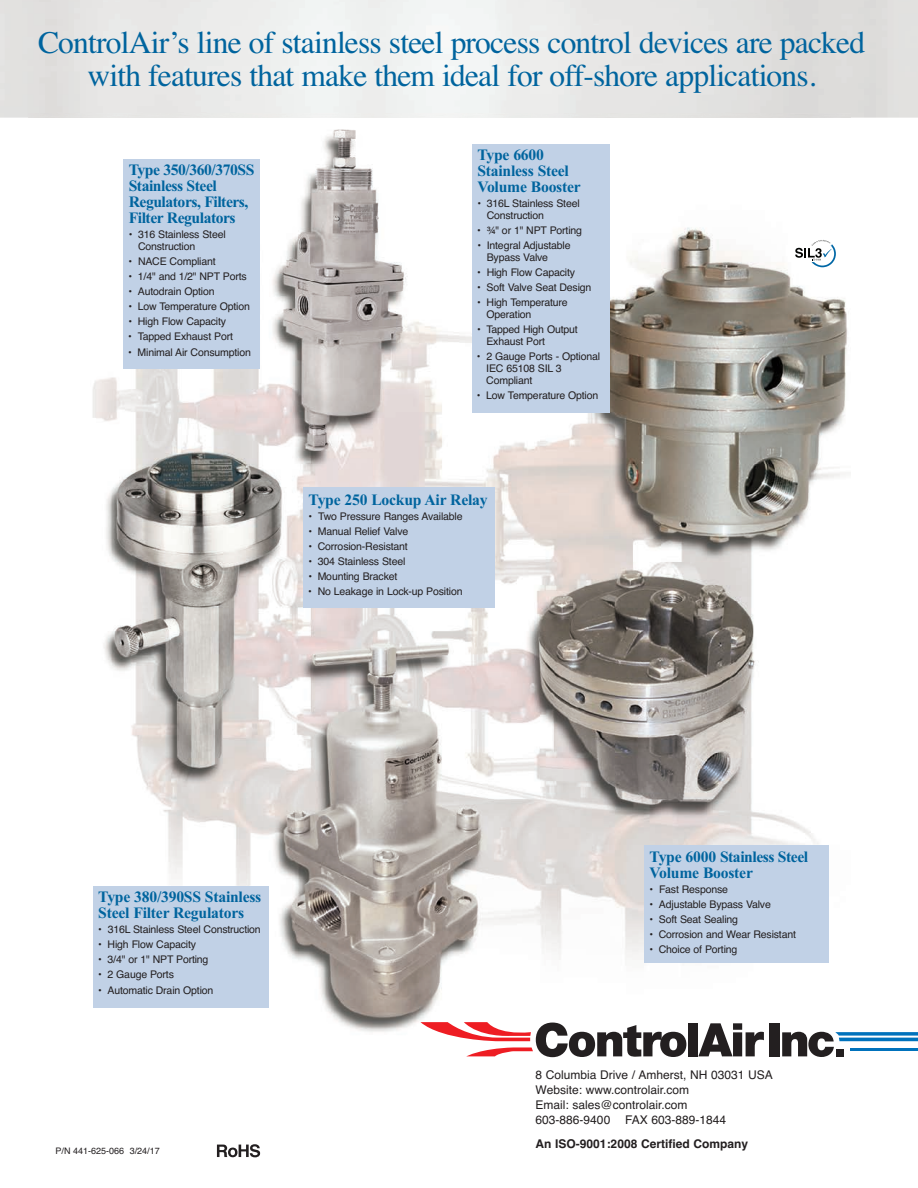
<style>
.page{position:relative;width:918px;height:1188px;background:#fff}
.page>*{position:absolute;margin:0;border:0;box-sizing:border-box;transform-origin:0 0}
.t1{font:31.5px/33px "Times";letter-spacing:-.025em;color:#00649e;text-align:center}
.t2{font:700 15.75px/15.8px "Times New Roman";letter-spacing:-.015em;color:#00649e}
.t3{font:12px/15px "Helvetica";color:#231f20}
.t4{font:700 12px "Helvetica";color:#231f20}
.t5{font:10.5px/11.9px "Helvetica";letter-spacing:-.015em;color:#231f20}
.t6{font:9px "Helvetica";color:#231f20}
</style>
<div class="page">
<img style="left:93px;top:129px;width:755px;height:929px">
<div style="left:472px;top:144px;width:137px;height:269px;background:#c1d1e6"></div>
<div style="left:644px;top:846px;width:185px;height:117px;background:#c1d1e6"></div>
<div style="left:93px;top:886px;width:175px;height:121px;background:#c1d1e6"></div>
<div style="left:303px;top:487px;width:192px;height:121px;background:#c1d1e6"></div>
<div style="left:123px;top:159px;width:137px;height:210px;background:#c1d1e6"></div>
<div style="left:689px;top:1023px;width:9px;height:33px;background:#231f20"></div>
<svg style="left:698px;top:1023px;width:66px;height:33px"></svg>
<div style="left:770px;top:1023px;width:10px;height:33px;background:#231f20"></div>
<svg style="left:420px;top:1022px;width:266px;height:35px"></svg>
<svg style="left:782px;top:1032px;width:136px;height:25px"></svg>
<hr style="left:850px;top:1049px;width:68px;height:2px;background:#0072bc">
<svg style="left:217px;top:1144px;width:43px;height:13px"></svg>
<svg style="left:795px;top:240px;width:41px;height:27px"></svg>
<h1 class="t1" style="left:38px;top:25px;width:829px">ControlAir’s line of stainless steel process control devices are packed with features that make them ideal for off-shore applications.</h1>
<h2 class="t2" style="left:129px;top:162px;width:127px">Type 350/360/370SS<br>Stainless Steel<br>Regulators, Filters,<br>Filter Regulators</h2>
<p class="t5" style="left:138px;top:228px;width:89px;text-indent:-9px">• 316 Stainless Steel<br>Construction</p>
<p class="t5" style="left:129px;top:255px;width:89px">• NACE Compliant</p>
<p class="t5" style="left:129px;top:270px;width:120px">• 1/4" and 1/2" NPT Ports</p>
<p class="t5" style="left:129px;top:286px;width:88px">• Autodrain Option</p>
<p class="t5" style="left:128px;top:301px;width:123px">• Low Temperature Option</p>
<p class="t5" style="left:128px;top:316px;width:99px">• High Flow Capacity</p>
<p class="t5" style="left:128px;top:331px;width:106px">• Tapped Exhaust Port</p>
<p class="t5" style="left:128px;top:346px;width:124px">• Minimal Air Consumption</p>
<h2 class="t2" style="left:477px;top:147px;width:105px">Type 6600<br>Stainless Steel<br>Volume Booster</h2>
<p class="t5" style="left:487px;top:198px;width:95px;text-indent:-9px">• 316L Stainless Steel<br>Construction</p>
<p class="t5" style="left:477px;top:225px;width:106px">• ¾" or 1" NPT Porting</p>
<p class="t5" style="left:487px;top:240px;width:85px;text-indent:-9px">• Integral Adjustable<br>Bypass Valve</p>
<p class="t5" style="left:477px;top:267px;width:99px">• High Flow Capacity</p>
<p class="t5" style="left:477px;top:282px;width:116px">• Soft Valve Seat Design</p>
<p class="t5" style="left:487px;top:297px;width:83px;text-indent:-9px">• High Temperature<br>Operation</p>
<p class="t5" style="left:486px;top:324px;width:93px;text-indent:-9px">• Tapped High Output<br>Exhaust Port</p>
<p class="t5" style="left:486px;top:351px;width:115px;text-indent:-9px">• 2 Gauge Ports - Optional<br>IEC 65108 SIL 3<br>Compliant</p>
<p class="t5" style="left:477px;top:390px;width:123px">• Low Temperature Option</p>
<h2 class="t2" style="left:309px;top:491px;width:181px">Type 250 Lockup Air Relay</h2>
<p class="t5" style="left:309px;top:510px;width:155px">• Two Pressure Ranges Available</p>
<p class="t5" style="left:309px;top:525px;width:101px">• Manual Relief Valve</p>
<p class="t5" style="left:308px;top:540px;width:101px">• Corrosion-Resistant</p>
<p class="t5" style="left:308px;top:555px;width:99px">• 304 Stainless Steel</p>
<p class="t5" style="left:308px;top:571px;width:91px">• Mounting Bracket</p>
<p class="t5" style="left:308px;top:586px;width:156px">• No Leakage in Lock-up Position</p>
<h2 class="t2" style="left:98px;top:889px;width:165px">Type 380/390SS Stainless<br>Steel Filter Regulators</h2>
<p class="t5" style="left:98px;top:924px;width:164px">• 316L Stainless Steel Construction</p>
<p class="t5" style="left:98px;top:939px;width:99px">• High Flow Capacity</p>
<p class="t5" style="left:98px;top:954px;width:112px">• 3/4" or 1" NPT Porting</p>
<p class="t5" style="left:98px;top:969px;width:77px">• 2 Gauge Ports</p>
<p class="t5" style="left:98px;top:984px;width:117px">• Automatic Drain Option</p>
<p class="t6" style="left:56px;top:1146px;width:106px">P/N 441-625-066 3/24/17</p>
<h2 class="t2" style="left:650px;top:849px;width:160px">Type 6000 Stainless Steel<br>Volume Booster</h2>
<p class="t5" style="left:650px;top:883px;width:80px">• Fast Response</p>
<p class="t5" style="left:650px;top:898px;width:123px">• Adjustable Bypass Valve</p>
<p class="t5" style="left:650px;top:913px;width:90px">• Soft Seat Sealing</p>
<p class="t5" style="left:649px;top:929px;width:148px">• Corrosion and Wear Resistant</p>
<p class="t5" style="left:649px;top:944px;width:90px">• Choice of Porting</p>
<p class="t3" style="left:536px;top:1068px;width:239px">8 Columbia Drive / Amherst, NH 03031 USA Website: www.controlair.com<br>Email: sales@controlair.com<br>603-886-9400 FAX 603-889-1844</p>
<p class="t4" style="left:536px;top:1137px;width:214px">An ISO-9001:2008 Certified Company</p>
</div>
